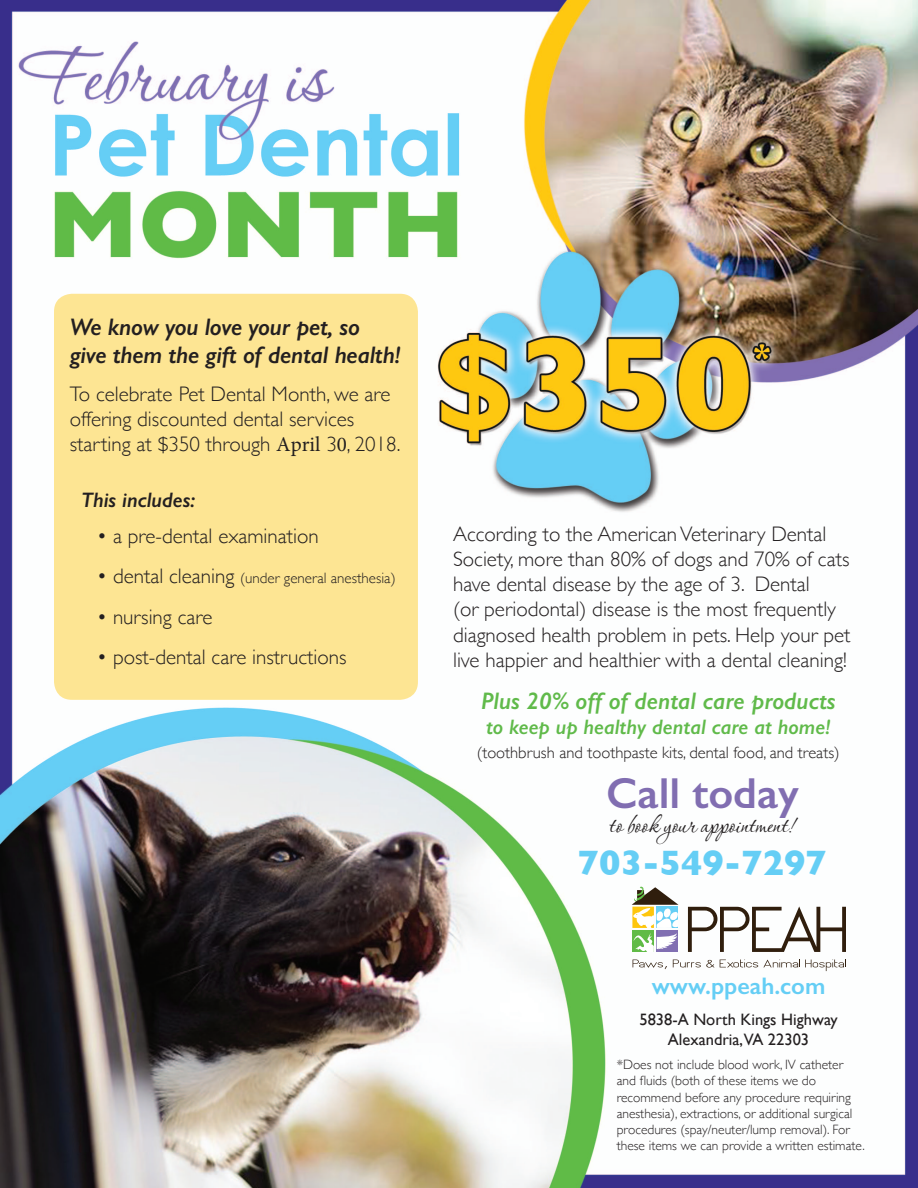
<style>
.page{position:relative;width:918px;height:1188px;background:#fff}
.page>*{position:absolute;margin:0;border:0;box-sizing:border-box;transform-origin:0 0}
.t1{font:600 43.5px "Gill Sans";color:#816eb1}
.t2{font:700 36px "Gill Sans";color:#65cef5}
.t3{font:30px "Corinthia";color:#231f20}
.t4{font:italic 600 24px/28.8px "Gill Sans";letter-spacing:-.01em;color:#231f20}
.t5{font:italic 600 24px "Gill Sans";color:#60ba4a}
.t6{font:600 24px "Gill Sans";color:#65cef5}
.t7{font:300 21px/25.2px "Gill Sans";color:#231f20}
.t8{font:italic 600 21px "Gill Sans";color:#60ba4a}
.t9{font:italic 600 21px "Gill Sans";color:#231f20}
.t10{font:300 16.5px "Gill Sans";color:#231f20}
.t11{font:16.5px/19.8px "Gill Sans";color:#231f20;text-align:center}
.t12{font:300 15px "Gill Sans";color:#231f20}
.t13{font:300 13.5px/16.2px "Gill Sans";color:#231f20}
.s1{font-family:"Minion Pro";font-weight:400}
.s2{font-size:21px}
</style>
<div class="page">
<img style="left:0;top:0;width:918px;height:1188px">
<div style="left:54px;top:294px;width:364px;height:406px;background:#fde593;border-radius:18px"></div>
<svg style="left:688px;top:906px;width:158px;height:46px"></svg>
<svg style="left:633px;top:960px;width:34px;height:9px"></svg>
<svg style="left:673px;top:960px;width:173px;height:11px"></svg>
<svg style="left:632px;top:887px;width:47px;height:65px"></svg>
<p class="t4" style="left:70px;top:312px;width:332px">We know you love your pet, so give them the gift of dental health!</p>
<p class="t7" style="left:70px;top:380px;width:332px">To celebrate Pet Dental Month, we are offering discounted dental services starting at $350 through <span class="s1">April</span> 3<span class="s1">0</span>, 2018.</p>
<p class="t9" style="left:81px;top:487px;width:115px">This includes:</p>
<p class="t7" style="left:97px;top:522px;width:224px">• a pre-dental examination</p>
<p class="t12" style="left:97px;top:567px;width:300px"><span class="s2">• dental cleaning</span> (under general anesthesia)</p>
<p class="t7" style="left:97px;top:603px;width:117px">• nursing care</p>
<p class="t7" style="left:97px;top:644px;width:251px">• post-dental care instructions</p>
<p class="t7" style="left:453px;top:520px;width:399px">According to the American Veterinary Dental Society, more than 80% of dogs and 70% of cats have dental disease by the age of 3. Dental<br>(or periodontal) disease is the most frequently diagnosed health problem in pets. Help your pet live happier and healthier with a dental cleaning!</p>
<p class="t5" style="left:481px;top:686px;width:357px">Plus 20% off of dental care products</p>
<p class="t8" style="left:486px;top:714px;width:346px">to keep up healthy dental care at home!</p>
<p class="t10" style="left:477px;top:740px;width:364px">(toothbrush and toothpaste kits, dental food, and treats)</p>
<h1 class="t1" style="left:606px;top:767px;width:194px">Call today</h1>
<h3 class="t3" style="left:610px;top:810px;width:187px">to book your appointment!</h3>
<h2 class="t2" style="left:578px;top:835px;width:251px">703-549-7297</h2>
<p class="t6" style="left:652px;top:971px;width:175px">www.ppeah.com</p>
<p class="t11" style="left:639px;top:1010px;width:200px">5838-A North Kings Highway<br>Alexandria,VA 22303</p>
<p class="t13" style="left:617px;top:1056px;width:250px">*Does not include blood work, IV catheter and fluids (both of these items we do recommend before any procedure requiring anesthesia), extractions, or additional surgical procedures (spay/neuter/lump removal). For these items we can provide a written estimate.</p>
</div>
